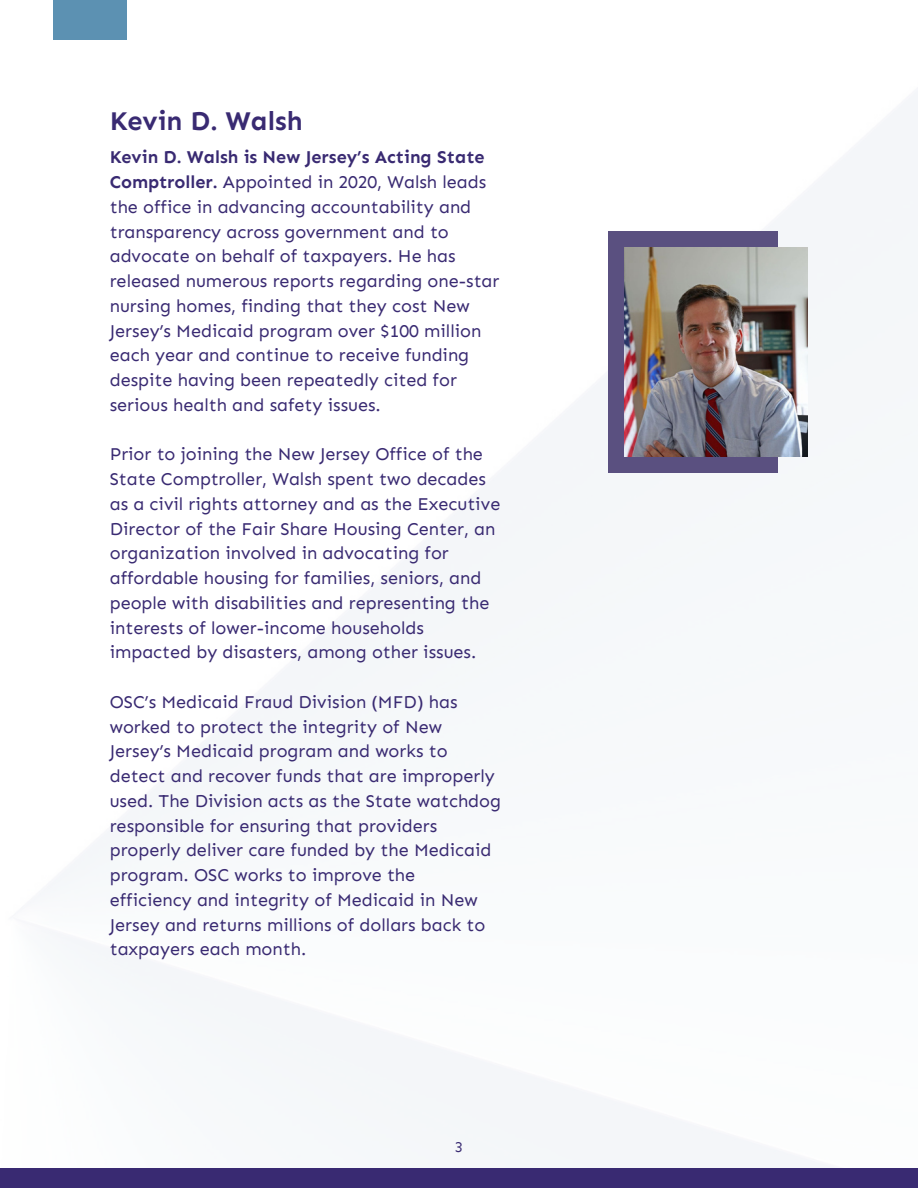
<style>
.page{position:relative;width:918px;height:1188px;background:#fff}
.page>*{position:absolute;margin:0;border:0;box-sizing:border-box;transform-origin:0 0}
.t1{font:700 27px "Sen";color:#392a72}
.t2{font:18px/24.8px "Sen";color:#392a72}
.t3{font:15px "Sen";color:#392a72}
.s1{font-weight:700}
</style>
<div class="page">
<img style="left:0;top:39px;width:918px;height:1130px">
<div style="left:53px;top:0;width:74px;height:39px;background:#5c91b2"></div>
<div style="left:608px;top:231px;width:170px;height:242px;background:#5a5080"></div>
<img style="left:625px;top:248px;width:182px;height:208px">
<div style="left:0;top:1169px;width:918px;height:19px;background:#392a72"></div>
<p class="t1" style="left:110px;top:104px;width:195px">Kevin D. Walsh</p>
<h1 class="t2" style="left:110px;top:145px;width:391px"><span class="s1">Kevin D. Walsh is New Jersey’s Acting State Comptroller.</span> Appointed in 2020, Walsh leads the office in advancing accountability and transparency across government and to advocate on behalf of taxpayers. He has released numerous reports regarding one-star nursing homes, finding that they cost New Jersey’s Medicaid program over $100 million each year and continue to receive funding despite having been repeatedly cited for serious health and safety issues.</h1>
<p class="t2" style="left:110px;top:442px;width:392px">Prior to joining the New Jersey Office of the State Comptroller, Walsh spent two decades as a civil rights attorney and as the Executive Director of the Fair Share Housing Center, an organization involved in advocating for affordable housing for families, seniors, and people with disabilities and representing the interests of lower-income households impacted by disasters, among other issues.</p>
<p class="t2" style="left:110px;top:689px;width:393px">OSC’s Medicaid Fraud Division (MFD) has worked to protect the integrity of New Jersey’s Medicaid program and works to detect and recover funds that are improperly used. The Division acts as the State watchdog responsible for ensuring that providers properly deliver care funded by the Medicaid program. OSC works to improve the efficiency and integrity of Medicaid in New Jersey and returns millions of dollars back to taxpayers each month.</p>
<p class="t3" style="left:455px;top:1138px;width:10px">3</p>
</div>
